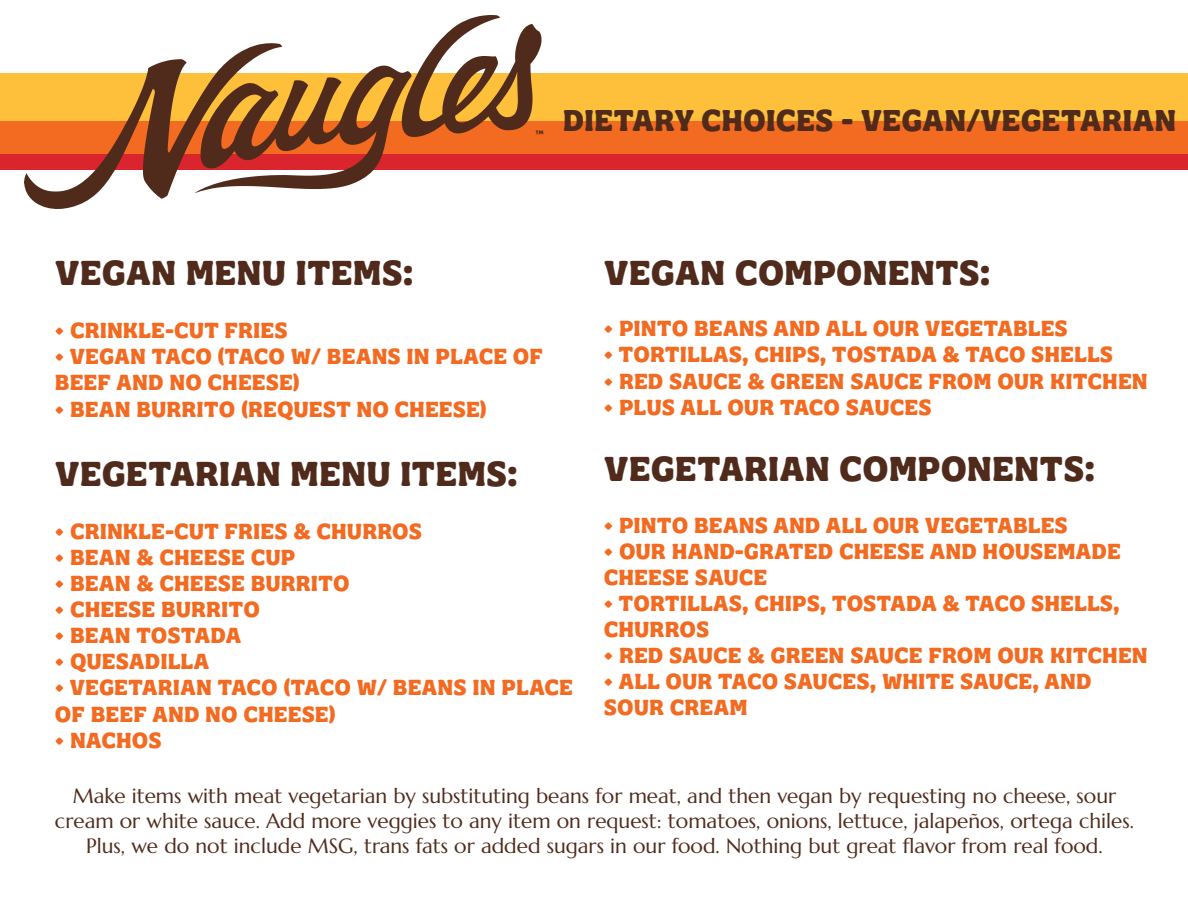
<style>
.page{position:relative;width:1188px;height:918px;background:#fff}
.page>*{position:absolute;margin:0;border:0;box-sizing:border-box;transform-origin:0 0}
.t1{font:900 34.5px "Naugles";color:#502b1c}
.t2{font:900 30px "Naugles";color:#502b1c}
.t3{font:900 21.75px/26.1px "Naugles";color:#f36a21}
.t4{font:20.7px/24.9px "Marcellus";color:#502b1c;text-align:center}
</style>
<div class="page">
<div style="left:0;top:153px;width:1188px;height:17px;background:#da252e"></div>
<div style="left:0;top:73px;width:1188px;height:48px;background:#febf3b"></div>
<div style="left:0;top:121px;width:1188px;height:32px;background:#f36a21"></div>
<svg style="left:24px;top:15px;width:519px;height:194px"></svg>
<p class="t2" style="left:563px;top:101px;width:615px">DIETARY CHOICES - VEGAN/VEGETARIAN</p>
<p class="t1" style="left:604px;top:251px;width:388px">VEGAN COMPONENTS:</p>
<p class="t3" style="left:604px;top:316px;width:466px">• PINTO BEANS AND ALL OUR VEGETABLES</p>
<p class="t3" style="left:604px;top:342px;width:511px">• TORTILLAS, CHIPS, TOSTADA &amp; TACO SHELLS</p>
<p class="t3" style="left:604px;top:368px;width:545px">• RED SAUCE &amp; GREEN SAUCE FROM OUR KITCHEN</p>
<p class="t3" style="left:604px;top:394px;width:329px">• PLUS ALL OUR TACO SAUCES</p>
<p class="t1" style="left:55px;top:251px;width:360px">VEGAN MENU ITEMS:</p>
<p class="t3" style="left:55px;top:318px;width:234px">• CRINKLE-CUT FRIES</p>
<p class="t3" style="left:55px;top:344px;width:490px">• VEGAN TACO (TACO W/ BEANS IN PLACE OF<br>BEEF AND NO CHEESE)</p>
<p class="t3" style="left:55px;top:397px;width:434px">• BEAN BURRITO (REQUEST NO CHEESE)</p>
<p class="t1" style="left:55px;top:451px;width:465px">VEGETARIAN MENU ITEMS:</p>
<p class="t3" style="left:55px;top:518px;width:369px">• CRINKLE-CUT FRIES &amp; CHURROS</p>
<p class="t3" style="left:55px;top:544px;width:242px">• BEAN &amp; CHEESE CUP</p>
<p class="t3" style="left:55px;top:570px;width:296px">• BEAN &amp; CHEESE BURRITO</p>
<p class="t3" style="left:55px;top:597px;width:207px">• CHEESE BURRITO</p>
<p class="t3" style="left:55px;top:623px;width:188px">• BEAN TOSTADA</p>
<p class="t3" style="left:55px;top:649px;width:156px">• QUESADILLA</p>
<p class="t3" style="left:55px;top:675px;width:520px">• VEGETARIAN TACO (TACO W/ BEANS IN PLACE<br>OF BEEF AND NO CHEESE)</p>
<p class="t3" style="left:55px;top:727px;width:108px">• NACHOS</p>
<p class="t4" style="left:55px;top:784px;width:1081px">Make items with meat vegetarian by substituting beans for meat, and then vegan by requesting no cheese, sour cream or white sauce. Add more veggies to any item on request: tomatoes, onions, lettuce, jalapeños, ortega chiles.<br>Plus, we do not include MSG, trans fats or added sugars in our food. Nothing but great flavor from real food.</p>
<p class="t1" style="left:604px;top:447px;width:493px">VEGETARIAN COMPONENTS:</p>
<p class="t3" style="left:604px;top:512px;width:466px">• PINTO BEANS AND ALL OUR VEGETABLES</p>
<p class="t3" style="left:604px;top:538px;width:519px">• OUR HAND-GRATED CHEESE AND HOUSEMADE<br>CHEESE SAUCE</p>
<p class="t3" style="left:604px;top:590px;width:517px">• TORTILLAS, CHIPS, TOSTADA &amp; TACO SHELLS,<br>CHURROS</p>
<p class="t3" style="left:604px;top:642px;width:545px">• RED SAUCE &amp; GREEN SAUCE FROM OUR KITCHEN</p>
<p class="t3" style="left:604px;top:669px;width:489px">• ALL OUR TACO SAUCES, WHITE SAUCE, AND<br>SOUR CREAM</p>
</div>
